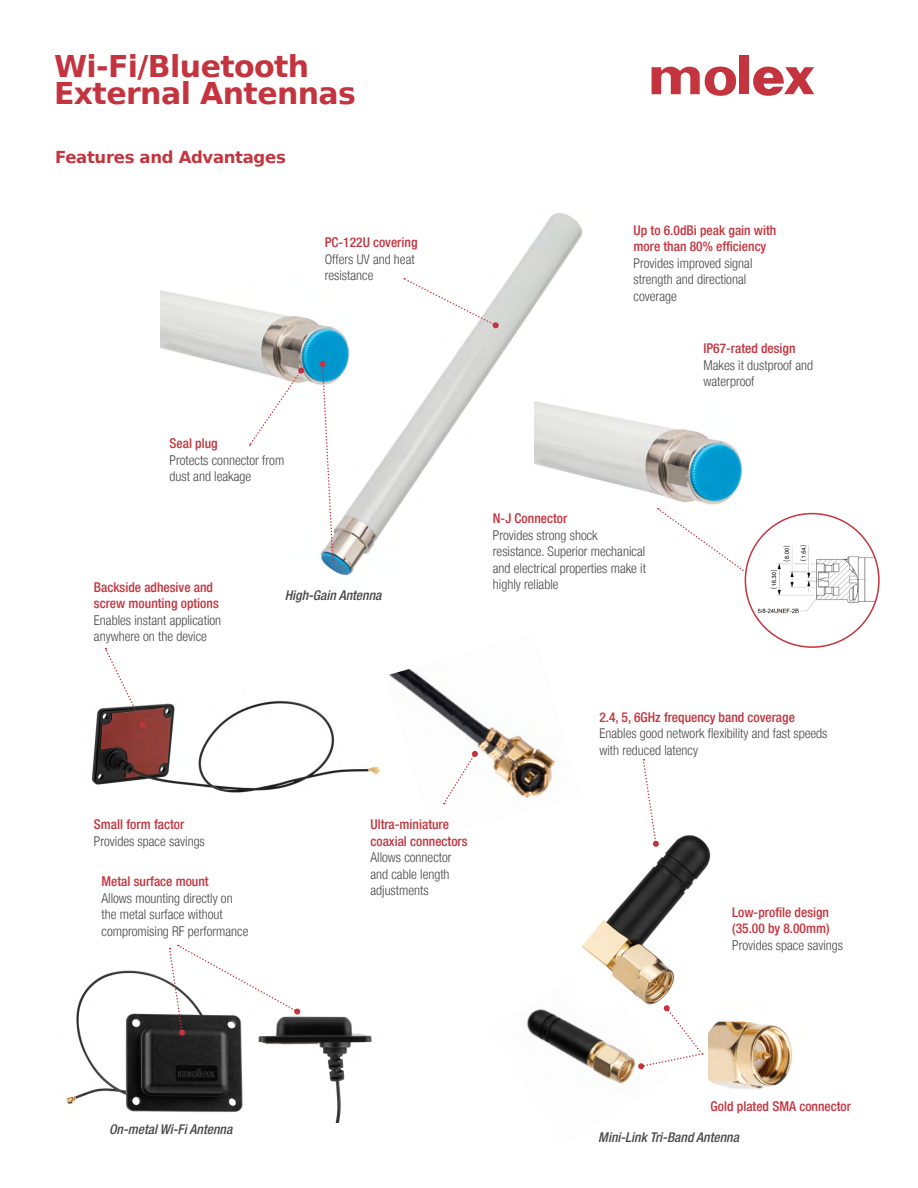
<style>
.page{position:relative;width:918px;height:1188px;background:#fff}
.page>*{position:absolute;margin:0;border:0;box-sizing:border-box;transform-origin:0 0}
.t1{font:700 30px/27px "Bitstream Vera Sans";letter-spacing:-.02em;color:#c3343e}
.t2{font:700 16.5px "Bitstream Vera Sans";letter-spacing:-.02em;color:#c3343e}
.t3{font:300 condensed 13.5px/16.5px "Helvetica Neue LT";color:#484848}
.t4{font:500 condensed 13.5px/16.5px "Helvetica Neue LT";color:#c3343e}
.t5{font:italic 500 condensed 13.5px "Helvetica Neue LT Std";color:#484848}
</style>
<div class="page">
<img style="left:319px;top:213px;width:264px;height:363px">
<img style="left:161px;top:271px;width:189px;height:119px">
<img style="left:535px;top:379px;width:208px;height:131px">
<svg style="left:404px;top:277px;width:95px;height:51px"></svg>
<svg style="left:320px;top:361px;width:14px;height:200px"></svg>
<svg style="left:249px;top:368px;width:55px;height:78px"></svg>
<svg style="left:658px;top:508px;width:89px;height:64px"></svg>
<img style="left:749px;top:540px;width:128px;height:74px">
<img style="left:66px;top:970px;width:177px;height:142px">
<img style="left:91px;top:701px;width:290px;height:92px">
<img style="left:258px;top:1009px;width:114px;height:113px">
<img style="left:527px;top:1009px;width:115px;height:75px">
<img style="left:389px;top:669px;width:166px;height:136px">
<svg style="left:168px;top:945px;width:130px;height:91px"></svg>
<div style="left:294px;top:1008px;width:6px;height:7px;background:#c3343e;border-radius:50%"></div>
<img style="left:582px;top:835px;width:129px;height:170px">
<img style="left:708px;top:1000px;width:84px;height:90px">
<svg style="left:642px;top:759px;width:17px;height:88px"></svg>
<svg style="left:638px;top:1005px;width:65px;height:64px"></svg>
<svg style="left:104px;top:648px;width:42px;height:80px"></svg>
<svg style="left:443px;top:751px;width:35px;height:53px"></svg>
<div style="left:739px;top:56px;width:10px;height:38px;background:#c3343e"></div>
<svg style="left:652px;top:66px;width:84px;height:30px"></svg>
<svg style="left:753px;top:67px;width:61px;height:29px"></svg>
<h1 class="t1" style="left:54px;top:53px;width:304px">Wi-Fi/Bluetooth<br>External Antennas</h1>
<p class="t2" style="left:55px;top:147px;width:232px">Features and Advantages</p>
<p class="t4" style="left:325px;top:234px;width:94px">PC-122U covering</p>
<p class="t3" style="left:325px;top:250px;width:92px">Offers UV and heat resistance</p>
<p class="t4" style="left:170px;top:435px;width:50px">Seal plug</p>
<p class="t3" style="left:170px;top:451px;width:116px">Protects connector from dust and leakage</p>
<p class="t4" style="left:94px;top:579px;width:126px">Backside adhesive and screw mounting options</p>
<p class="t3" style="left:94px;top:612px;width:129px">Enables instant application anywhere on the device</p>
<p class="t5" style="left:285px;top:588px;width:98px">High-Gain Antenna</p>
<p class="t4" style="left:634px;top:222px;width:144px">Up to 6.0dBi peak gain with more than 80% efficiency</p>
<p class="t3" style="left:634px;top:255px;width:120px">Provides improved signal strength and directional coverage</p>
<p class="t4" style="left:493px;top:510px;width:76px">N-J Connector</p>
<p class="t3" style="left:493px;top:526px;width:155px">Provides strong shock resistance. Superior mechanical and electrical properties make it highly reliable</p>
<p class="t4" style="left:703px;top:340px;width:94px">IP67-rated design</p>
<p class="t3" style="left:703px;top:357px;width:111px">Makes it dustproof and waterproof</p>
<p class="t4" style="left:94px;top:816px;width:92px">Small form factor</p>
<p class="t3" style="left:94px;top:833px;width:112px">Provides space savings</p>
<p class="t4" style="left:102px;top:873px;width:109px">Metal surface mount</p>
<p class="t3" style="left:102px;top:890px;width:149px">Allows mounting directly on the metal surface without compromising RF performance</p>
<p class="t4" style="left:370px;top:816px;width:99px">Ultra-miniature coaxial connectors</p>
<p class="t3" style="left:370px;top:849px;width:83px">Allows connector and cable length adjustments</p>
<p class="t4" style="left:599px;top:709px;width:197px">2.4, 5, 6GHz frequency band coverage</p>
<p class="t3" style="left:599px;top:725px;width:230px">Enables good network flexibility and fast speeds with reduced latency</p>
<p class="t4" style="left:732px;top:903px;width:99px">Low-profile design (35.00 by 8.00mm)</p>
<p class="t3" style="left:732px;top:936px;width:112px">Provides space savings</p>
<p class="t5" style="left:109px;top:1121px;width:125px">On-metal Wi-Fi Antenna</p>
<p class="t4" style="left:711px;top:1098px;width:142px">Gold plated SMA connector</p>
<p class="t5" style="left:598px;top:1130px;width:142px">Mini-Link Tri-Band Antenna</p>
</div>
